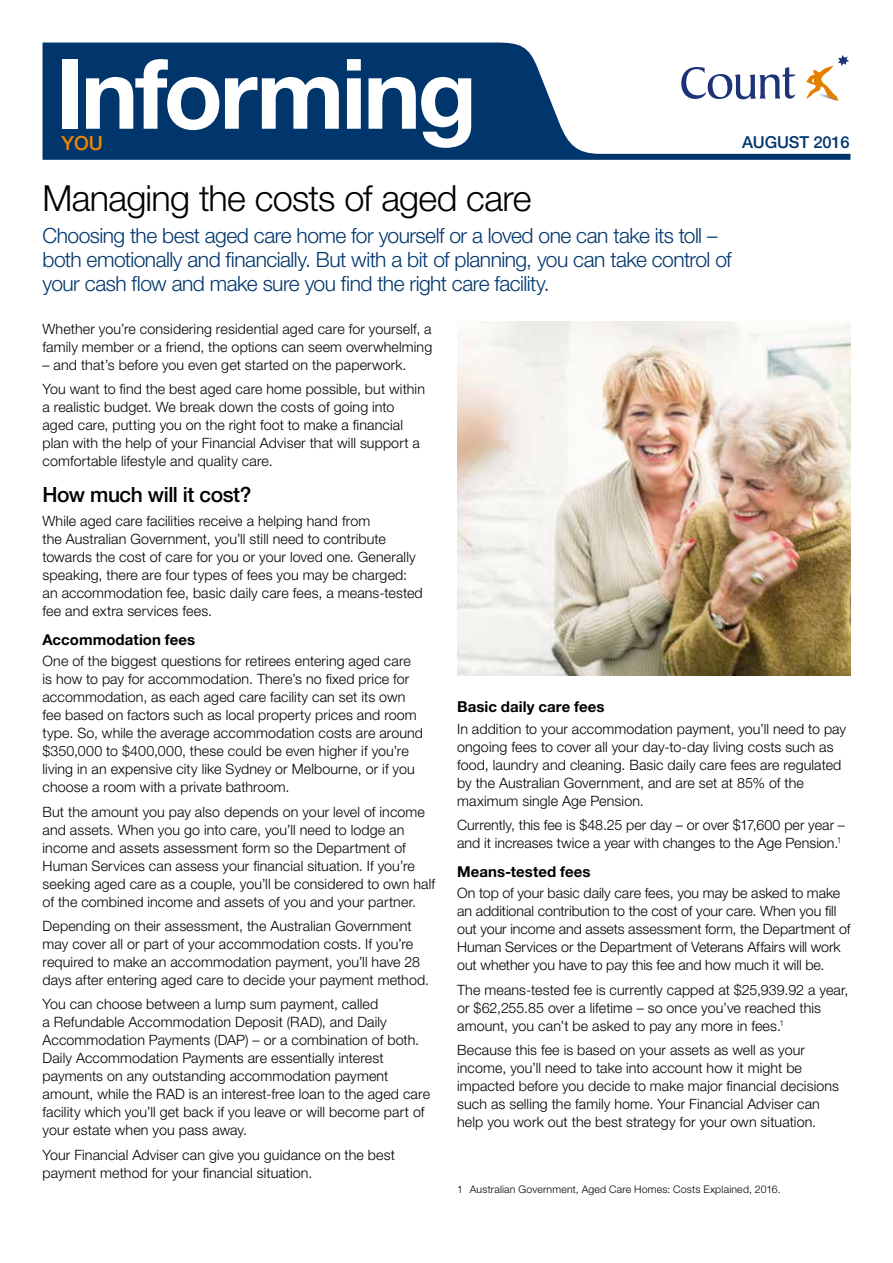
<style>
.page{position:relative;width:893px;height:1263px;background:#fff}
.page>*{position:absolute;margin:0;border:0;box-sizing:border-box;transform-origin:0 0}
.t1{font:700 97.5px "Helvetica Neue LT";letter-spacing:-.035em;color:#fff}
.t2{font:300 36px "Helvetica Neue LT";letter-spacing:-.02em;color:#000}
.t3{font:300 21px/24px "Helvetica Neue LT";letter-spacing:-.025em;color:#00366c}
.t4{font:500 21px "Helvetica Neue LT";letter-spacing:-.02em;color:#000}
.t5{font:500 19.5px "Helvetica Neue LT";color:#f18700}
.t6{font:500 16.5px "Helvetica Neue LT";letter-spacing:-.01em;color:#00366c}
.t7{font:700 15px "Helvetica Neue LT";letter-spacing:.005em;color:#000}
.t8{font:300 14.25px/18px "Helvetica Neue LT";letter-spacing:.01em;color:#000}
.t9{font:300 10.5px "Helvetica Neue LT";letter-spacing:.02em;color:#000}
</style>
<div class="page">
<svg style="left:43px;top:43px;width:807px;height:117px;fill:#00366c"></svg>
<div style="left:680px;top:47px;width:170px;height:55px;background:#fff"></div>
<svg style="left:681px;top:67px;width:114px;height:32px"></svg>
<svg style="left:806px;top:55px;width:43px;height:46px"></svg>
<img style="left:457px;top:321px;width:393px;height:354px">
<h1 class="t1" style="left:55px;top:34px;width:423px">Informing</h1>
<h3 class="t5" style="left:62px;top:131px;width:43px">YOU</h3>
<p class="t6" style="left:742px;top:132px;width:109px">AUGUST 2016</p>
<h2 class="t2" style="left:43px;top:176px;width:490px">Managing the costs of aged care</h2>
<h3 class="t3" style="left:43px;top:223px;width:691px">Choosing the best aged care home for yourself or a loved one can take its toll – both emotionally and financially. But with a bit of planning, you can take control of your cash flow and make sure you find the right care facility.</h3>
<p class="t8" style="left:43px;top:319px;width:391px">Whether you’re considering residential aged care for yourself, a family member or a friend, the options can seem overwhelming</p>
<p class="t8" style="left:43px;top:352px;width:384px;line-height:24.5px">– and that’s before you even get started on the paperwork.<br>You want to find the best aged care home possible, but within</p>
<p class="t8" style="left:43px;top:398px;width:379px">a realistic budget. We break down the costs of going into aged care, putting you on the right foot to make a financial plan with the help of your Financial Adviser that will support a comfortable lifestyle and quality care.</p>
<h3 class="t4" style="left:43px;top:482px;width:210px">How much will it cost?</h3>
<p class="t8" style="left:43px;top:512px;width:382px">While aged care facilities receive a helping hand from<br>the Australian Government, you’ll still need to contribute towards the cost of care for you or your loved one. Generally speaking, there are four types of fees you may be charged: an accommodation fee, basic daily care fees, a means-tested fee and extra services fees.</p>
<p class="t7" style="left:43px;top:630px;width:154px">Accommodation fees</p>
<p class="t8" style="left:43px;top:652px;width:382px">One of the biggest questions for retirees entering aged care is how to pay for accommodation. There’s no fixed price for accommodation, as each aged care facility can set its own fee based on factors such as local property prices and room type. So, while the average accommodation costs are around $350,000 to $400,000, these could be even higher if you’re living in an expensive city like Sydney or Melbourne, or if you choose a room with a private bathroom.</p>
<p class="t8" style="left:43px;top:802px;width:394px">But the amount you pay also depends on your level of income and assets. When you go into care, you’ll need to lodge an income and assets assessment form so the Department of Human Services can assess your financial situation. If you’re seeking aged care as a couple, you’ll be considered to own half of the combined income and assets of you and your partner.</p>
<p class="t8" style="left:43px;top:917px;width:388px">Depending on their assessment, the Australian Government may cover all or part of your accommodation costs. If you’re required to make an accommodation payment, you’ll have 28 days after entering aged care to decide your payment method.</p>
<p class="t8" style="left:43px;top:995px;width:389px">You can choose between a lump sum payment, called<br>a Refundable Accommodation Deposit (RAD), and Daily Accommodation Payments (DAP) – or a combination of both.<br>Daily Accommodation Payments are essentially interest payments on any outstanding accommodation payment amount, while the RAD is an interest-free loan to the aged care facility which you’ll get back if you leave or will become part of your estate when you pass away.</p>
<p class="t8" style="left:43px;top:1145px;width:354px">Your Financial Adviser can give you guidance on the best payment method for your financial situation.</p>
<p class="t7" style="left:457px;top:698px;width:149px">Basic daily care fees</p>
<p class="t8" style="left:457px;top:719px;width:391px">In addition to your accommodation payment, you’ll need to pay ongoing fees to cover all your day-to-day living costs such as food, laundry and cleaning. Basic daily care fees are regulated by the Australian Government, and are set at 85% of the maximum single Age Pension.</p>
<p class="t8" style="left:457px;top:816px;width:389px">Currently, this fee is $48.25 per day – or over $17,600 per year – and it increases twice a year with changes to the Age Pension.<sup>1</sup></p>
<p class="t7" style="left:457px;top:862px;width:135px">Means-tested fees</p>
<p class="t8" style="left:457px;top:884px;width:395px">On top of your basic daily care fees, you may be asked to make an additional contribution to the cost of your care. When you fill out your income and assets assessment form, the Department of Human Services or the Department of Veterans Affairs will work out whether you have to pay this fee and how much it will be.</p>
<p class="t8" style="left:457px;top:980px;width:393px">The means-tested fee is currently capped at $25,939.92 a year, or $62,255.85 over a lifetime – so once you’ve reached this amount, you can’t be asked to pay any more in fees.<sup>1</sup></p>
<p class="t8" style="left:457px;top:1040px;width:383px">Because this fee is based on your assets as well as your income, you’ll need to take into account how it might be impacted before you decide to make major financial decisions such as selling the family home. Your Financial Adviser can help you work out the best strategy for your own situation.</p>
<p class="t9" style="left:457px;top:1183px;width:325px">1 Australian Government, Aged Care Homes: Costs Explained, 2016.</p>
</div>
